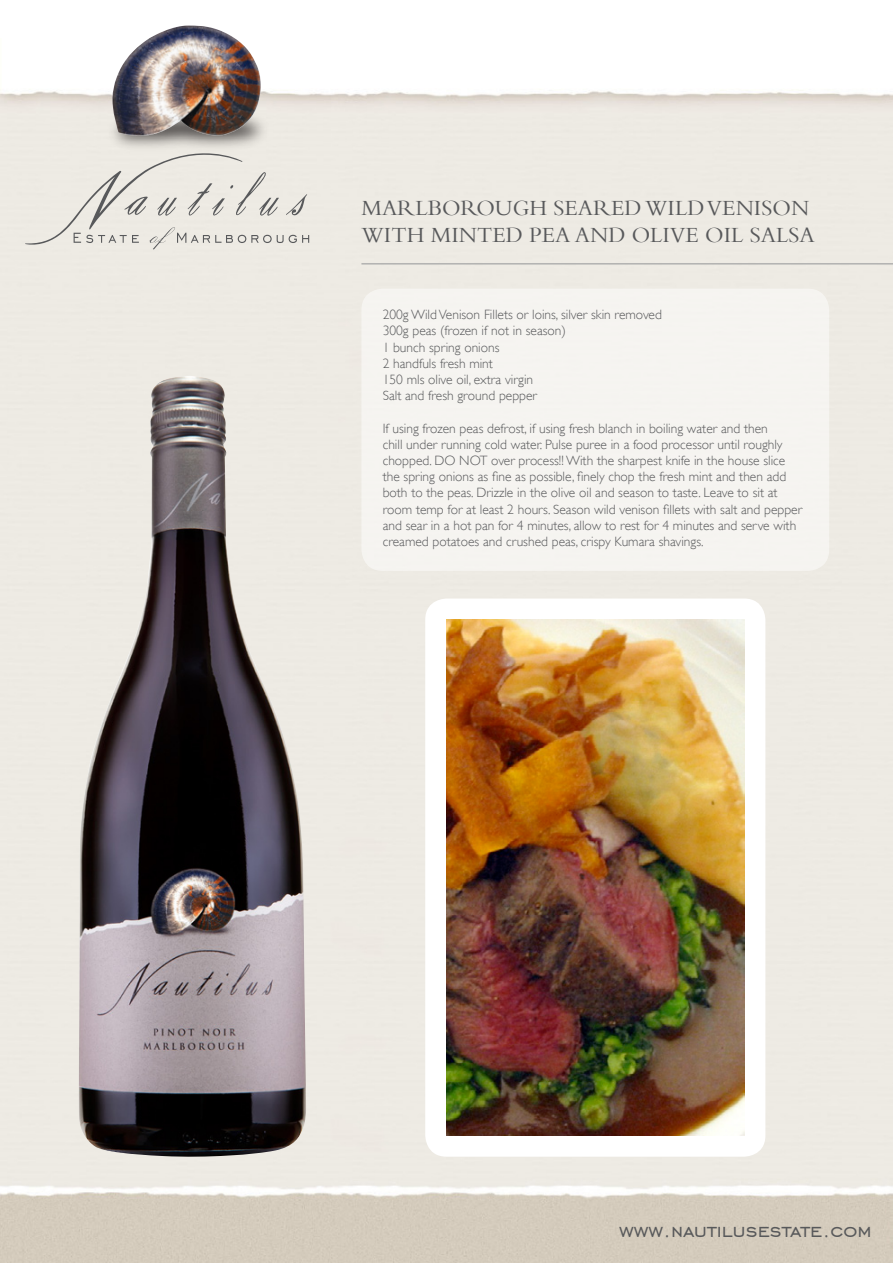
<style>
.page{position:relative;width:893px;height:1263px;background:#fff}
.page>*{position:absolute;margin:0;border:0;box-sizing:border-box;transform-origin:0 0}
.t1{font:24px "Engravers Gothic BT";color:#58595b}
.t2{font:22.5px/27px "Bembo";color:#58595b}
.t3{font:300 13.5px/16.2px "Gill Sans";color:#58595b}
</style>
<div class="page">
<div style="left:0;top:91px;width:893px;height:866px;background:#edeae3"></div>
<img style="left:44px;top:91px;width:289px;height:122px">
<img style="left:111px;top:26px;width:151px;height:113px">
<svg style="left:25px;top:142px;width:284px;height:107px;background:#e3e0da"></svg>
<div style="left:425px;top:598px;width:340px;height:559px;background:#fff;border-radius:21px"></div>
<div style="left:361px;top:289px;width:468px;height:282px;background:#f5f4f0;border-radius:21px"></div>
<hr style="left:361px;top:263px;width:532px;height:1px;background:#949698">
<img style="left:446px;top:620px;width:298px;height:515px">
<img style="left:79px;top:376px;width:227px;height:782px">
<p class="t2" style="left:361px;top:194px;width:455px">MARLBOROUGH SEARED WILD VENISON<br>WITH MINTED PEA AND OLIVE OIL SALSA</p>
<p class="t3" style="left:383px;top:307px;width:281px">200g Wild Venison Fillets or loins, silver skin removed</p>
<p class="t3" style="left:383px;top:323px;width:185px">300g peas (frozen if not in season)</p>
<p class="t3" style="left:383px;top:339px;width:118px">1 bunch spring onions</p>
<p class="t3" style="left:383px;top:355px;width:112px">2 handfuls fresh mint</p>
<p class="t3" style="left:383px;top:371px;width:152px">150 mls olive oil, extra virgin</p>
<p class="t3" style="left:383px;top:388px;width:156px">Salt and fresh ground pepper</p>
<p class="t3" style="left:383px;top:420px;width:421px">If using frozen peas defrost, if using fresh blanch in boiling water and then<br>chill under running cold water. Pulse puree in a food processor until roughly chopped. DO NOT over process!! With the sharpest knife in the house slice the spring onions as fine as possible, finely chop the fresh mint and then add both to the peas. Drizzle in the olive oil and season to taste. Leave to sit at room temp for at least 2 hours. Season wild venison fillets with salt and pepper and sear in a hot pan for 4 minutes, allow to rest for 4 minutes and serve with creamed potatoes and crushed peas, crispy Kumara shavings.</p>
<h1 class="t1" style="left:619px;top:1217px;width:254px">www.nautilusestate.com</h1>
</div>
